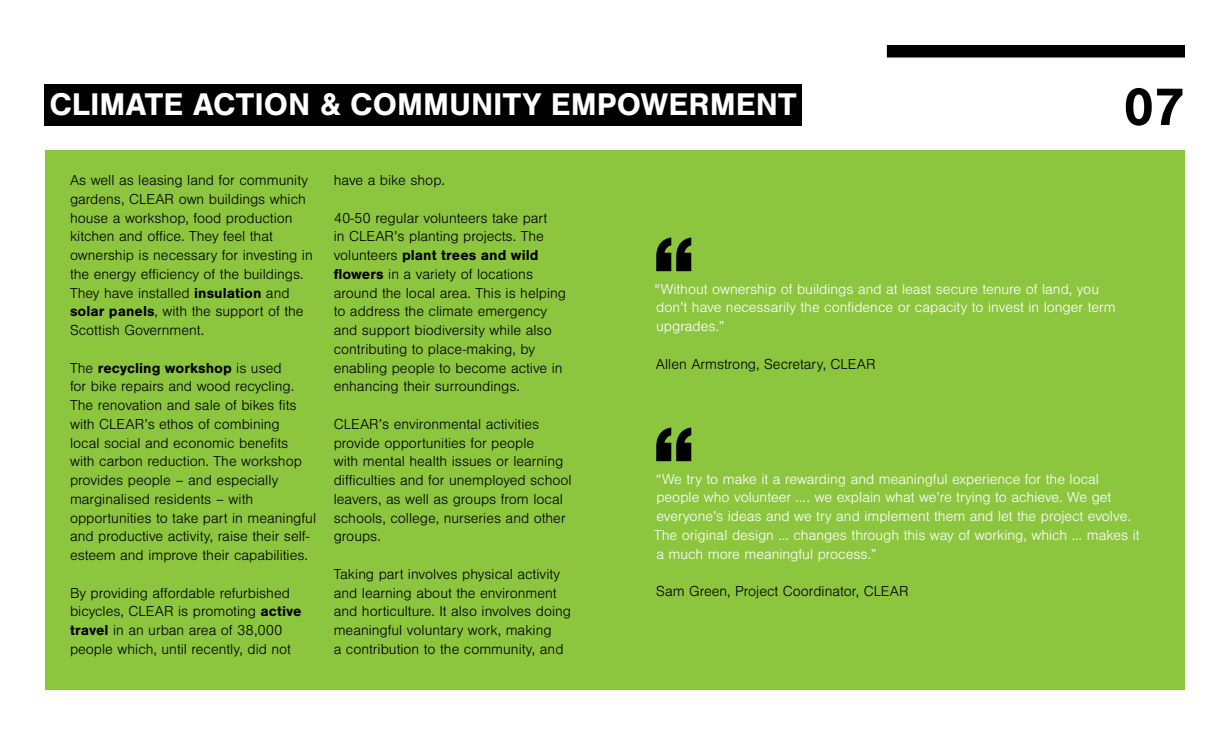
<style>
.page{position:relative;width:1230px;height:735px;background:#fff}
.page>*{position:absolute;margin:0;border:0;box-sizing:border-box;transform-origin:0 0}
.t1{font:700 55px "Nimbus San";color:#000}
.t2{font:700 32.5px "Nimbus San";color:#fff}
.t3{font:300 15px/18.8px "Nimbus San";color:#000}
.t4{font:300 15px/18.8px "Nimbus San";color:#fff}
.s1{font-weight:700}
</style>
<div class="page">
<div style="left:887px;top:45px;width:298px;height:13px;background:#000"></div>
<div style="left:45px;top:150px;width:1140px;height:540px;background:#8cc63f"></div>
<div style="left:44px;top:85px;width:758px;height:41px;background:#000"></div>
<svg style="left:656px;top:238px;width:35px;height:33px"></svg>
<svg style="left:656px;top:427px;width:35px;height:34px"></svg>
<h2 class="t2" style="left:49px;top:86px;width:749px">CLIMATE ACTION &amp; COMMUNITY EMPOWERMENT</h2>
<h1 class="t1" style="left:1123px;top:76px;width:63px">07</h1>
<p class="t3" style="left:70px;top:171px;width:244px">As well as leasing land for community gardens, CLEAR own buildings which house a workshop, food production kitchen and office. They feel that ownership is necessary for investing in the energy efficiency of the buildings.<br>They have installed <span class="s1">insulation</span> and <span class="s1">solar panels</span>, with the support of the Scottish Government.</p>
<p class="t3" style="left:70px;top:359px;width:248px">The <span class="s1">recycling workshop</span> is used<br>for bike repairs and wood recycling.<br>The renovation and sale of bikes fits with CLEAR’s ethos of combining<br>local social and economic benefits with carbon reduction. The workshop provides people – and especially marginalised residents – with opportunities to take part in meaningful and productive activity, raise their self&shy;esteem and improve their capabilities.</p>
<p class="t3" style="left:70px;top:584px;width:233px">By providing affordable refurbished bicycles, CLEAR is promoting <span class="s1">active travel</span> in an urban area of 38,000 people which, until recently, did not</p>
<p class="t3" style="left:334px;top:171px;width:113px">have a bike shop.</p>
<p class="t3" style="left:334px;top:209px;width:234px">40-50 regular volunteers take part<br>in CLEAR’s planting projects. The volunteers <span class="s1">plant trees and wild flowers</span> in a variety of locations around the local area. This is helping to address the climate emergency and support biodiversity while also contributing to place-making, by enabling people to become active in enhancing their surroundings.</p>
<p class="t3" style="left:334px;top:415px;width:239px">CLEAR’s environmental activities provide opportunities for people<br>with mental health issues or learning difficulties and for unemployed school leavers, as well as groups from local schools, college, nurseries and other groups.</p>
<p class="t3" style="left:334px;top:565px;width:239px">Taking part involves physical activity and learning about the environment and horticulture. It also involves doing meaningful voluntary work, making<br>a contribution to the community, and</p>
<p class="t4" style="left:655px;top:280px;width:462px">“Without ownership of buildings and at least secure tenure of land, you don’t have necessarily the confidence or capacity to invest in longer term upgrades.”</p>
<p class="t3" style="left:656px;top:355px;width:221px">Allen Armstrong, Secretary, CLEAR</p>
<p class="t4" style="left:654px;top:470px;width:487px">“We try to make it a rewarding and meaningful experience for the local people who volunteer …. we explain what we’re trying to achieve. We get everyone’s ideas and we try and implement them and let the project evolve.<br>The original design … changes through this way of working, which … makes it a much more meaningful process.”</p>
<p class="t3" style="left:656px;top:582px;width:254px">Sam Green, Project Coordinator, CLEAR</p>
</div>
